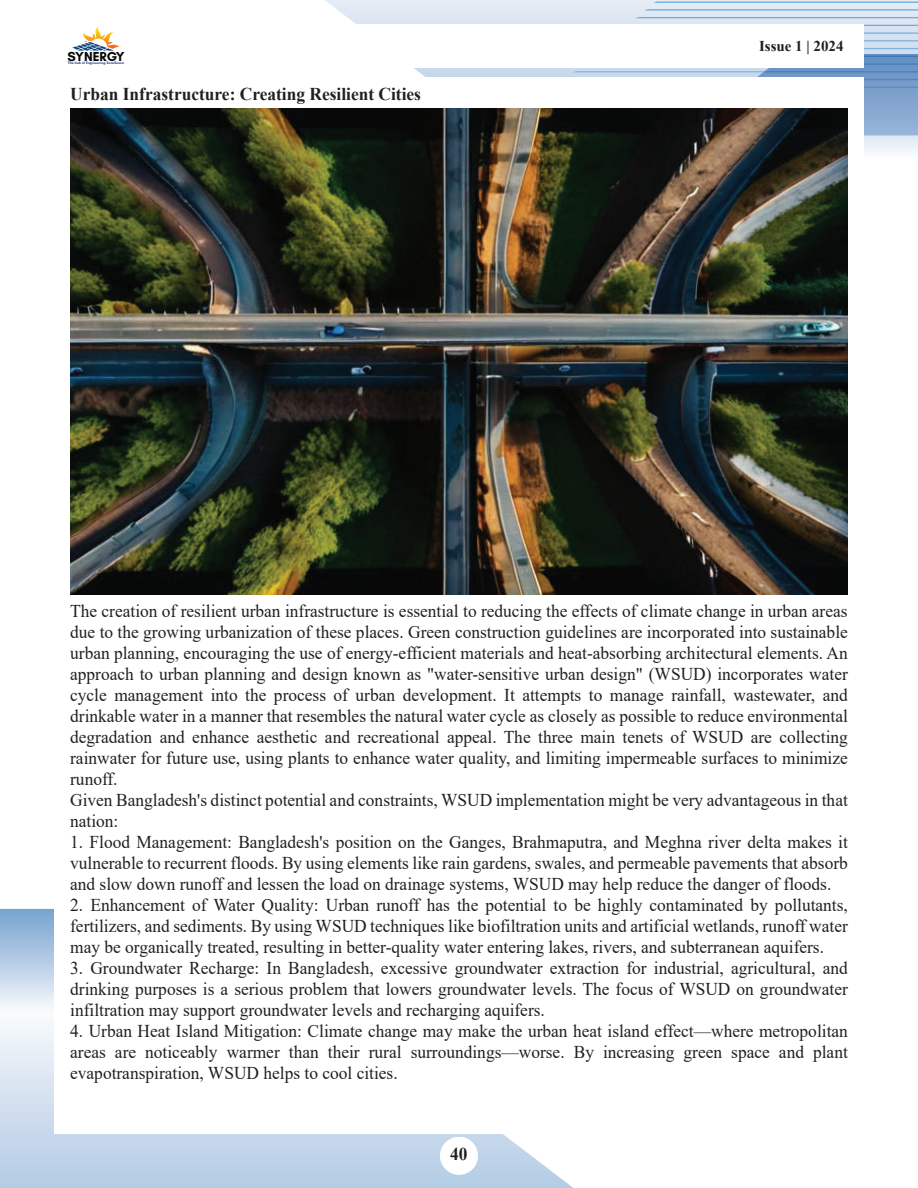
<style>
.page{position:relative;width:918px;height:1188px;background:#fff}
.page>*{position:absolute;margin:0;border:0;box-sizing:border-box;transform-origin:0 0}
.t1{font:18px/21px "Times New Roman";color:#231f20;text-align:justify}
.t2{font:700 18px "Times New Roman";color:#231f20}
.t3{font:700 15px "Times New Roman";color:#231f20}
.t4{font:700 13.2px "Glacial Indifference";color:#050504}
.t5{font:700 3.6px "Glacial Indifference";color:#293b96}
</style>
<div class="page">
<svg style="left:325px;top:0;width:593px;height:77px;background:#dfe8f3"></svg>
<svg style="left:653px;top:2px;width:265px;height:1px"></svg>
<svg style="left:644px;top:9px;width:274px;height:2px"></svg>
<svg style="left:635px;top:17px;width:283px;height:1px"></svg>
<svg style="left:864px;top:25px;width:54px;height:1px"></svg>
<svg style="left:864px;top:32px;width:54px;height:2px"></svg>
<svg style="left:864px;top:40px;width:54px;height:1px"></svg>
<svg style="left:555px;top:48px;width:363px;height:104px;background:#99b7d8"></svg>
<svg style="left:0;top:1028px;width:573px;height:160px;background:#c5d7ea"></svg>
<svg style="left:0;top:909px;width:54px;height:119px"></svg>
<div style="left:54px;top:78px;width:810px;height:1056px;background:#fff"></div>
<div style="left:54px;top:25px;width:810px;height:43px;background:#fff"></div>
<svg style="left:72px;top:26px;width:48px;height:25px"></svg>
<img style="left:70px;top:109px;width:778px;height:486px">
<div style="left:440px;top:1137px;width:38px;height:38px;background:#fff;border-radius:50%"></div>
<p class="t4" style="left:67px;top:48px;width:59px">SYNERGY</p>
<p class="t5" style="left:68px;top:61px;width:58px">The hub of Engineering Excellence</p>
<p class="t2" style="left:70px;top:81px;width:352px">Urban Infrastructure: Creating Resilient Cities</p>
<p class="t3" style="left:759px;top:35px;width:86px">Issue 1 | 2024</p>
<p class="t1" style="left:70px;top:600px;width:779px;text-align:left">The creation of resilient urban infrastructure is essential to reducing the effects of climate change in urban areas due to the growing urbanization of these places. Green construction guidelines are incorporated into sustainable urban planning, encouraging the use of energy-efficient materials and heat-absorbing architectural elements. An approach to urban planning and design known as "water-sensitive urban design" (WSUD) incorporates water cycle management into the process of urban development. It attempts to manage rainfall, wastewater, and drinkable water in a manner that resembles the natural water cycle as closely as possible to reduce environmental degradation and enhance aesthetic and recreational appeal. The three main tenets of WSUD are collecting rainwater for future use, using plants to enhance water quality, and limiting impermeable surfaces to minimize runoff.<br>Given Bangladesh's distinct potential and constraints, WSUD implementation might be very advantageous in that nation:</p>
<p class="t1" style="left:70px;top:831px;width:779px">1. Flood Management: Bangladesh's position on the Ganges, Brahmaputra, and Meghna river delta makes it vulnerable to recurrent floods. By using elements like rain gardens, swales, and permeable pavements that absorb and slow down runoff and lessen the load on drainage systems, WSUD may help reduce the danger of floods.</p>
<p class="t1" style="left:70px;top:894px;width:779px">2. Enhancement of Water Quality: Urban runoff has the potential to be highly contaminated by pollutants, fertilizers, and sediments. By using WSUD techniques like biofiltration units and artificial wetlands, runoff water may be organically treated, resulting in better-quality water entering lakes, rivers, and subterranean aquifers.</p>
<p class="t1" style="left:70px;top:957px;width:779px">3. Groundwater Recharge: In Bangladesh, excessive groundwater extraction for industrial, agricultural, and drinking purposes is a serious problem that lowers groundwater levels. The focus of WSUD on groundwater infiltration may support groundwater levels and recharging aquifers.</p>
<p class="t1" style="left:70px;top:1020px;width:779px">4. Urban Heat Island Mitigation: Climate change may make the urban heat island effect—where metropolitan areas are noticeably warmer than their rural surroundings—worse. By increasing green space and plant evapotranspiration, WSUD helps to cool cities.</p>
<p class="t2" style="left:450px;top:1141px;width:19px">40</p>
<p class="t2" style="left:455px;top:1141px;width:10px">1</p>
</div>
